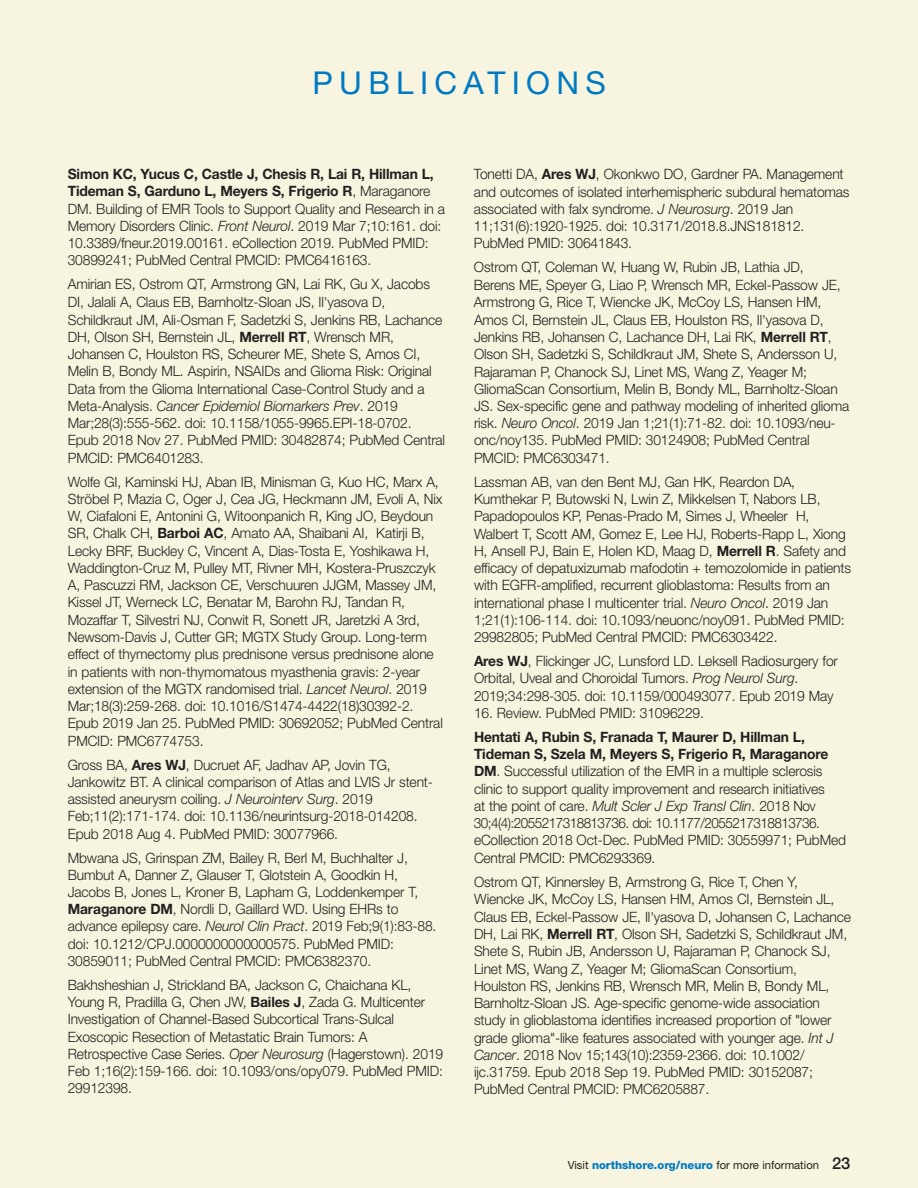
<style>
.page{position:relative;width:918px;height:1188px;background:#f7f5df}
.page>*{position:absolute;margin:0;border:0;box-sizing:border-box;transform-origin:0 0}
.t1{font:31.5px "Helvetica Neue";letter-spacing:.2em;color:#0079c2}
.t2{font:300 14.25px/17.2px "Helvetica Neue";letter-spacing:-.01em;color:#231f20}
.t3{font:11.25px "Helvetica Neue";color:#231f20}
.s1{font-weight:700}
.s2{font-style:italic}
.s3{font-size:13.5px}
.s4{font-weight:800;color:#0079c2}
.s5{font-weight:500;font-size:16.5px}
</style>
<div class="page">
<h1 class="t1" style="left:313px;top:64px;width:295px">PUBLICATIONS</h1>
<p class="t2" style="left:68px;top:165px;width:379px"><span class="s1">Simon KC, Yucus C, Castle J, Chesis R, Lai R, Hillman L, Tideman S, Garduno L, Meyers S, Frigerio R</span>, Maraganore DM. Building of EMR Tools to Support Quality and Research in a Memory Disorders Clinic. <span class="s2">Front Neurol</span>. 2019 Mar 7;10:161. doi:<br>10.3389/fneur.2019.00161. eCollection 2019. PubMed PMID:<br>30899241; PubMed Central PMCID: PMC6416163.</p>
<p class="t2" style="left:68px;top:275px;width:379px">Amirian ES, Ostrom QT, Armstrong GN, Lai RK, Gu X, Jacobs DI, Jalali A, Claus EB, Barnholtz-Sloan JS, Il<span class="s3">’</span>yasova D, Schildkraut JM, Ali-Osman F, Sadetzki S, Jenkins RB, Lachance DH, Olson SH, Bernstein JL, <span class="s1">Merrell RT</span>, Wrensch MR, Johansen C, Houlston RS, Scheurer ME, Shete S, Amos CI, Melin B, Bondy ML. Aspirin, NSAIDs and Glioma Risk: Original Data from the Glioma International Case-Control Study and a Meta-Analysis. <span class="s2">Cancer Epidemiol Biomarkers Prev</span>. 2019<br>Mar;28(3):555-562. doi: 10.1158/1055-9965.EPI-18-0702.<br>Epub 2018 Nov 27. PubMed PMID: 30482874; PubMed Central PMCID: PMC6401283.</p>
<p class="t2" style="left:68px;top:473px;width:377px">Wolfe GI, Kaminski HJ, Aban IB, Minisman G, Kuo HC, Marx A, Ströbel P, Mazia C, Oger J, Cea JG, Heckmann JM, Evoli A, Nix W, Ciafaloni E, Antonini G, Witoonpanich R, King JO, Beydoun SR, Chalk CH, <span class="s1">Barboi AC</span>, Amato AA, Shaibani AI, Katirji B, Lecky BRF, Buckley C, Vincent A, Dias-Tosta E, Yoshikawa H, Waddington-Cruz M, Pulley MT, Rivner MH, Kostera-Pruszczyk A, Pascuzzi RM, Jackson CE, Verschuuren JJGM, Massey JM, Kissel JT, Werneck LC, Benatar M, Barohn RJ, Tandan R, Mozaffar T, Silvestri NJ, Conwit R, Sonett JR, Jaretzki A 3rd, Newsom-Davis J, Cutter GR; MGTX Study Group. Long-term effect of thymectomy plus prednisone versus prednisone alone in patients with non-thymomatous myasthenia gravis: 2-year extension of the MGTX randomised trial. <span class="s2">Lancet Neurol</span>. 2019<br>Mar;18(3):259-268. doi: 10.1016/S1474-4422(18)30392-2.<br>Epub 2019 Jan 25. PubMed PMID: 30692052; PubMed Central PMCID: PMC6774753.</p>
<p class="t2" style="left:68px;top:756px;width:367px">Gross BA, <span class="s1">Ares WJ</span>, Ducruet AF, Jadhav AP, Jovin TG, Jankowitz BT. A clinical comparison of Atlas and LVIS Jr stent&shy;assisted aneurysm coiling. <span class="s2">J Neurointerv Surg</span>. 2019<br>Feb;11(2):171-174. doi: 10.1136/neurintsurg-2018-014208.<br>Epub 2018 Aug 4. PubMed PMID: 30077966.</p>
<p class="t2" style="left:68px;top:849px;width:370px">Mbwana JS, Grinspan ZM, Bailey R, Berl M, Buchhalter J, Bumbut A, Danner Z, Glauser T, Glotstein A, Goodkin H, Jacobs B, Jones L, Kroner B, Lapham G, Loddenkemper T, <span class="s1">Maraganore DM</span>, Nordli D, Gaillard WD. Using EHRs to advance epilepsy care. <span class="s2">Neurol Clin Pract</span>. 2019 Feb;9(1):83-88. doi: 10.1212/CPJ.0000000000000575. PubMed PMID:<br>30859011; PubMed Central PMCID: PMC6382370.</p>
<p class="t2" style="left:68px;top:976px;width:377px">Bakhsheshian J, Strickland BA, Jackson C, Chaichana KL, Young R, Pradilla G, Chen JW, <span class="s1">Bailes J</span>, Zada G. Multicenter Investigation of Channel-Based Subcortical Trans-Sulcal Exoscopic Resection of Metastatic Brain Tumors: A Retrospective Case Series. <span class="s2">Oper Neurosurg</span> (Hagerstown). 2019<br>Feb 1;16(2):159-166. doi: 10.1093/ons/opy079. PubMed PMID:<br>29912398.</p>
<p class="t2" style="left:474px;top:165px;width:377px">Tonetti DA, <span class="s1">Ares WJ</span>, Okonkwo DO, Gardner PA. Management and outcomes of isolated interhemispheric subdural hematomas associated with falx syndrome. <span class="s2">J Neurosurg</span>. 2019 Jan 11;131(6):1920-1925. doi: 10.3171/2018.8.JNS181812.<br>PubMed PMID: 30641843.</p>
<p class="t2" style="left:474px;top:258px;width:377px">Ostrom QT, Coleman W, Huang W, Rubin JB, Lathia JD,<br>Berens ME, Speyer G, Liao P, Wrensch MR, Eckel-Passow JE, Armstrong G, Rice T, Wiencke JK, McCoy LS, Hansen HM, Amos CI, Bernstein JL, Claus EB, Houlston RS, Il<span class="s3">’</span>yasova D, Jenkins RB, Johansen C, Lachance DH, Lai RK, <span class="s1">Merrell RT</span>, Olson SH, Sadetzki S, Schildkraut JM, Shete S, Andersson U, Rajaraman P, Chanock SJ, Linet MS, Wang Z, Yeager M; GliomaScan Consortium, Melin B, Bondy ML, Barnholtz-Sloan JS. Sex-specific gene and pathway modeling of inherited glioma risk. <span class="s2">Neuro Oncol</span>. 2019 Jan 1;21(1):71-82. doi: 10.1093/neu&shy;onc/noy135. PubMed PMID: 30124908; PubMed Central PMCID: PMC6303471.</p>
<p class="t2" style="left:474px;top:473px;width:379px">Lassman AB, van den Bent MJ, Gan HK, Reardon DA, Kumthekar P, Butowski N, Lwin Z, Mikkelsen T, Nabors LB, Papadopoulos KP, Penas-Prado M, Simes J, Wheeler H, Walbert T, Scott AM, Gomez E, Lee HJ, Roberts-Rapp L, Xiong H, Ansell PJ, Bain E, Holen KD, Maag D, <span class="s1">Merrell R</span>. Safety and efficacy of depatuxizumab mafodotin + temozolomide in patients with EGFR-amplified, recurrent glioblastoma: Results from an international phase I multicenter trial. <span class="s2">Neuro Oncol</span>. 2019 Jan 1;21(1):106-114. doi: 10.1093/neuonc/noy091. PubMed PMID:<br>29982805; PubMed Central PMCID: PMC6303422.</p>
<p class="t2" style="left:474px;top:652px;width:366px"><span class="s1">Ares WJ</span>, Flickinger JC, Lunsford LD. Leksell Radiosurgery for<br>Orbital, Uveal and Choroidal Tumors. <span class="s2">Prog Neurol Surg</span>.<br>2019;34:298-305. doi: 10.1159/000493077. Epub 2019 May</p>
<p class="t2" style="left:474px;top:704px;width:232px">16. Review. PubMed PMID: 31096229.</p>
<p class="t2" style="left:474px;top:728px;width:374px"><span class="s1">Hentati A, Rubin S, Franada T, Maurer D, Hillman L, Tideman S, Szela M, Meyers S, Frigerio R, Maraganore DM</span>. Successful utilization of the EMR in a multiple sclerosis clinic to support quality improvement and research initiatives<br>at the point of care. <span class="s2">Mult Scler J Exp Transl Clin</span>. 2018 Nov 30;4(4):2055217318813736. doi: 10.1177/2055217318813736. eCollection 2018 Oct-Dec. PubMed PMID: 30559971; PubMed Central PMCID: PMC6293369.</p>
<p class="t2" style="left:474px;top:872px;width:379px">Ostrom QT, Kinnersley B, Armstrong G, Rice T, Chen Y, Wiencke JK, McCoy LS, Hansen HM, Amos CI, Bernstein JL, Claus EB, Eckel-Passow JE, Il<span class="s3">’</span>yasova D, Johansen C, Lachance DH, Lai RK, <span class="s1">Merrell RT</span>, Olson SH, Sadetzki S, Schildkraut JM, Shete S, Rubin JB, Andersson U, Rajaraman P, Chanock SJ, Linet MS, Wang Z, Yeager M; GliomaScan Consortium, Houlston RS, Jenkins RB, Wrensch MR, Melin B, Bondy ML, Barnholtz-Sloan JS. Age-specific genome-wide association study in glioblastoma identifies increased proportion of "lower grade glioma"-like features associated with younger age. <span class="s2">Int J Cancer</span>. 2018 Nov 15;143(10):2359-2366. doi: 10.1002/ ijc.31759. Epub 2018 Sep 19. PubMed PMID: 30152087; PubMed Central PMCID: PMC6205887.</p>
<p class="t3" style="left:568px;top:1158px;width:284px">Visit <span class="s4">northshore.org/neuro</span> for more information <span class="s5">23</span></p>
</div>
